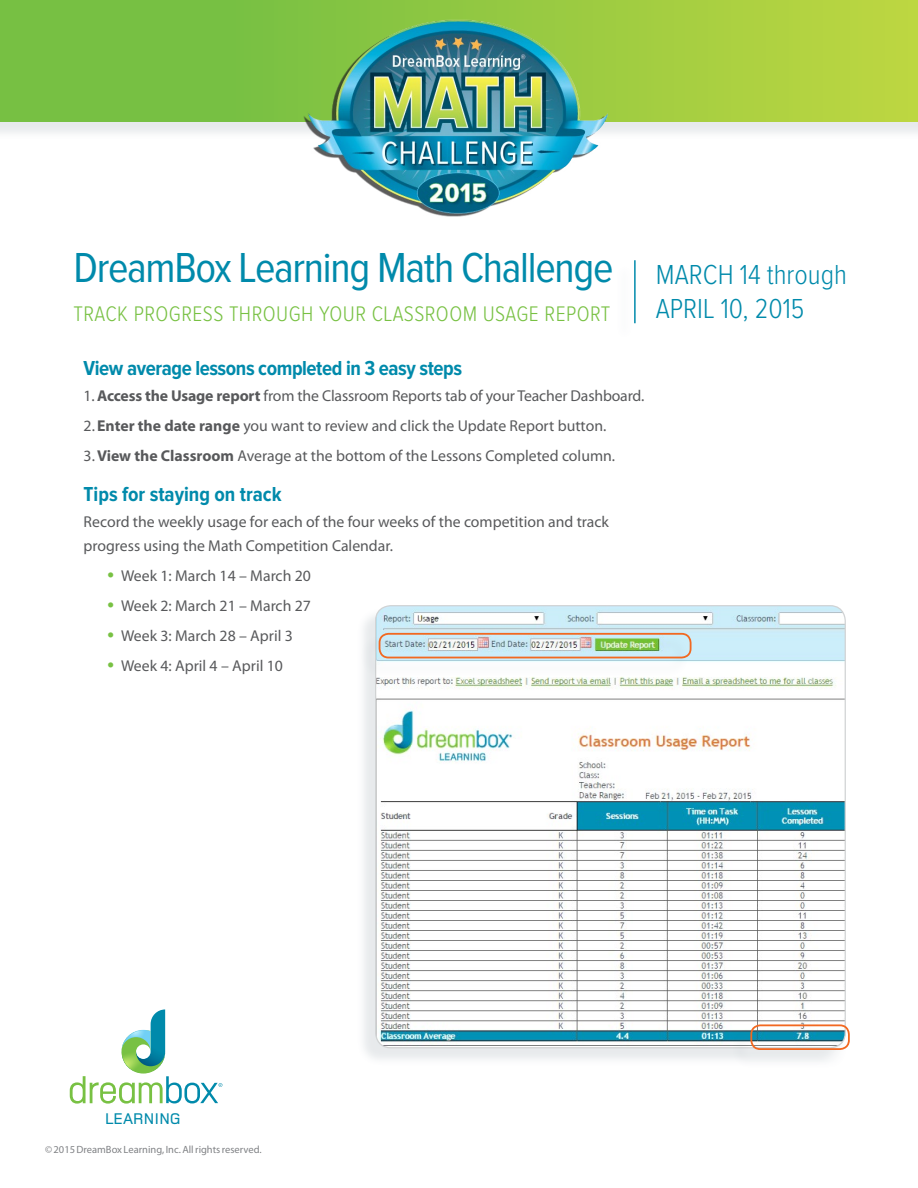
<style>
.page{position:relative;width:918px;height:1188px;background:#fff}
.page>*{position:absolute;margin:0;border:0;box-sizing:border-box;transform-origin:0 0}
.t1{font:43.5px "Proxima Nova Cond";letter-spacing:-.03em;color:#008aab}
.t2{font:300 28.5px/34.5px "Proxima Nova Cond";color:#008aab}
.t3{font:300 21.9px "Proxima Nova Cond";letter-spacing:.02em;color:#78c143}
.t4{font:700 21px "Proxima Nova Cond";letter-spacing:-.02em;color:#008aab}
.t5{font:700 21px "Proxima Nova Cond";color:#008aab}
.t6{font:500 16.05px "Foundry Monoline";letter-spacing:.005em;color:#008aab}
.t7{font:15.75px/30px "Myriad Pro";color:#58595b}
.t8{font:10.5px "Myriad Pro";color:#808285}
.s1{font-weight:700}
.s2{font-weight:700;font-size:19.5px;color:#78c143}
</style>
<div class="page">
<div style="left:0;top:0;width:918px;height:140px;background:#627481;opacity:.15"></div>
<div style="left:0;top:0;width:918px;height:122px;background:linear-gradient(to right,#6abc43,#bad541)"></div>
<div style="left:356px;top:608px;width:488px;height:459px;background:#627481;opacity:.15"></div>
<img style="left:376px;top:606px;width:468px;height:442px">
<div style="left:360px;top:635px;width:329px;height:42px;background:#627481;opacity:.15"></div>
<div style="left:379px;top:633px;width:313px;height:25px;border:2px solid #f26921;border-radius:9px"></div>
<div style="left:732px;top:1027px;width:116px;height:41px;background:#627481;opacity:.15"></div>
<div style="left:750px;top:1024px;width:100px;height:26px;border:2px solid #f26921;border-radius:9px"></div>
<hr style="left:634px;top:260px;width:2px;height:63px;background:#008aab">
<svg style="left:70px;top:1009px;width:152px;height:95px"></svg>
<img style="left:304px;top:18px;width:304px;height:199px">
<h1 class="t1" style="left:74px;top:248px;width:541px">DreamBox Learning Math Challenge</h1>
<h3 class="t3" style="left:74px;top:304px;width:538px">TRACK PROGRESS THROUGH YOUR CLASSROOM USAGE REPORT</h3>
<h2 class="t2" style="left:656px;top:258px;width:193px">MARCH 14 through<br>APRIL 10, 2015</h2>
<h3 class="t4" style="left:84px;top:358px;width:380px">View average lessons completed in 3 easy steps</h3>
<p class="t7" style="left:84px;top:380px;width:562px">1. <span class="s1">Access the Usage report</span> from the Classroom Reports tab of your Teacher Dashboard.</p>
<p class="t7" style="left:84px;top:410px;width:533px">2. <span class="s1">Enter the date range</span> you want to review and click the Update Report button.<br>3.<span class="s1">View the Classroom</span> Average at the bottom of the Lessons Completed column.</p>
<h3 class="t5" style="left:84px;top:484px;width:200px">Tips for staying on track</h3>
<p class="t7" style="left:84px;top:509px;width:527px;line-height:24px">Record the weekly usage for each of the four weeks of the competition and track progress using the Math Competition Calendar.</p>
<p class="t7" style="left:108px;top:560px;width:205px"><span class="s2">•</span> Week 1: March 14 – March 20</p>
<p class="t7" style="left:108px;top:590px;width:205px"><span class="s2">•</span> Week 2: March 21 – March 27</p>
<p class="t7" style="left:108px;top:620px;width:187px"><span class="s2">•</span> Week 3: March 28 – April 3</p>
<p class="t7" style="left:108px;top:650px;width:177px"><span class="s2">•</span> Week 4: April 4 – April 10</p>
<p class="t6" style="left:105px;top:1110px;width:77px">LEARNING</p>
<p class="t8" style="left:45px;top:1143px;width:218px">© 2015 DreamBox Learning, Inc. All rights reserved.</p>
</div>
